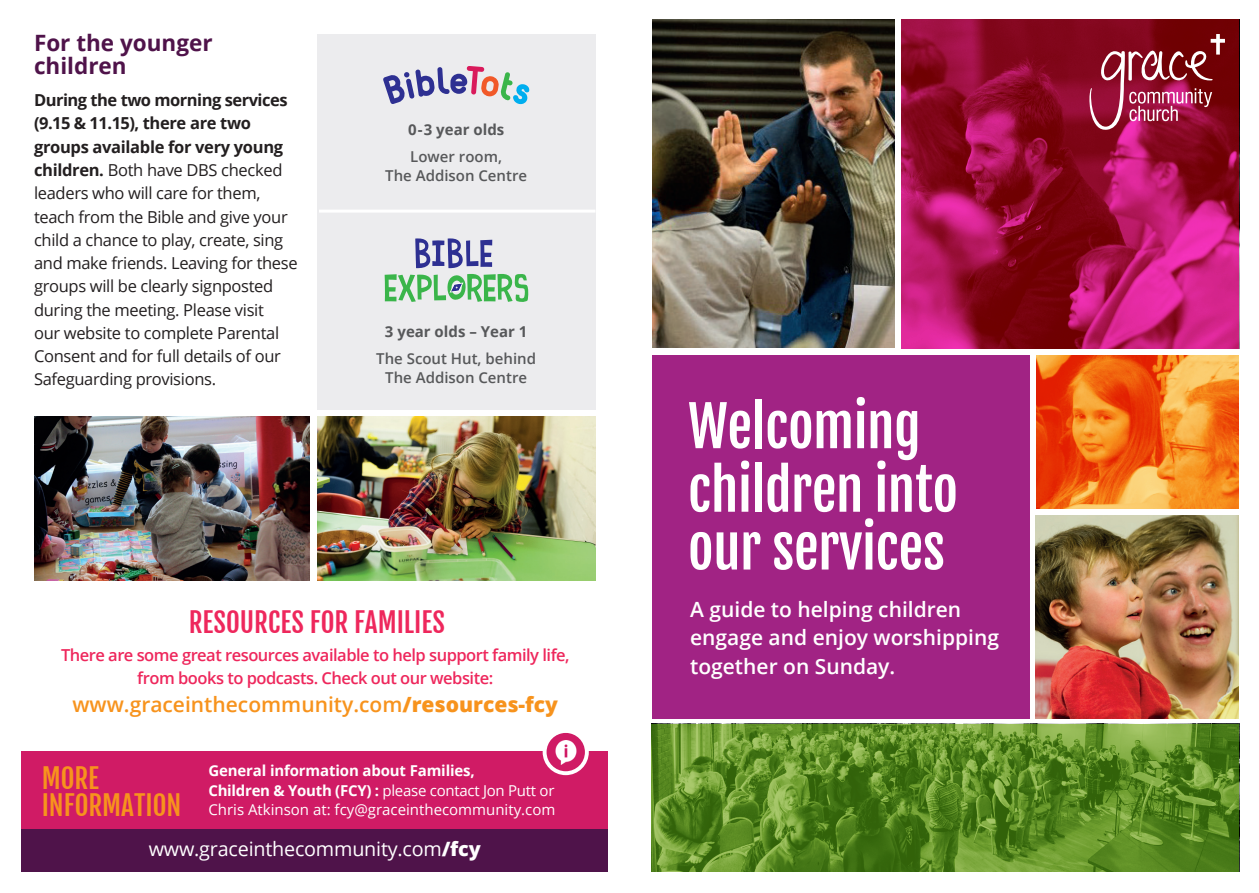
<style>
.page{position:relative;width:1259px;height:893px;background:#fff}
.page>*{position:absolute;margin:0;border:0;box-sizing:border-box;transform-origin:0 0}
.t1{font:55.2px/63.6px "Fjalla One";letter-spacing:-.01em;color:#fff}
.t2{font:27px "Fjalla One";color:#ee275c}
.t3{font:27px/27px "Fjalla One";color:#f7931d}
.t4{font:700 22.5px/23.2px "Open Sans";color:#4f134a}
.t5{font:600 21px/28.5px "Open Sans";color:#fff}
.t6{font:600 21px "Open Sans";color:#f7931d}
.t7{font:19.8px "Open Sans";letter-spacing:-.01em;color:#fff}
.t8{font:16.5px/23.2px "Open Sans";letter-spacing:-.02em;color:#231f20}
.t9{font:600 16.5px/22.5px "Open Sans";letter-spacing:-.03em;color:#ee275c;text-align:center}
.t10{font:15px/19.5px "Open Sans";color:#fff}
.t11{font:600 15px/18.8px "Open Sans";color:#57585a;text-align:center}
.t12{font:700 15px "Open Sans";color:#57585a}
.s1{font-weight:700}
.s2{font-weight:800}
</style>
<div class="page">
<img style="left:901px;top:19px;width:338px;height:330px">
<div style="left:652px;top:355px;width:377px;height:363px;background:#a12384"></div>
<div style="left:317px;top:34px;width:278px;height:375px;background:#ececee"></div>
<svg style="left:383px;top:66px;width:146px;height:39px"></svg>
<svg style="left:385px;top:238px;width:144px;height:64px"></svg>
<div style="left:21px;top:751px;width:587px;height:78px;background:#d01b65"></div>
<div style="left:21px;top:829px;width:587px;height:43px;background:#4f134a"></div>
<hr style="left:319px;top:210px;width:276px;height:3px;background:#fff">
<img style="left:652px;top:19px;width:242px;height:329px">
<img style="left:1036px;top:355px;width:202px;height:154px">
<img style="left:1036px;top:515px;width:202px;height:203px">
<img style="left:651px;top:724px;width:588px;height:148px">
<svg style="left:545px;top:732px;width:41px;height:42px"></svg>
<div style="left:542px;top:729px;width:47px;height:46px;border:4px solid #fff;border-radius:50%"></div>
<img style="left:554px;top:741px;width:24px;height:23px">
<svg style="left:1089px;top:34px;width:136px;height:98px;background:#9a2e44"></svg>
<img style="left:317px;top:417px;width:278px;height:163px">
<img style="left:34px;top:417px;width:275px;height:163px">
<h3 class="t4" style="left:34px;top:31px;width:180px">For the younger children</h3>
<p class="t8" style="left:34px;top:88px;width:265px"><span class="s1">During the two morning services (9.15 &amp; 11.15), there are two groups available for very young children.</span> Both have DBS checked leaders who will care for them, teach from the Bible and give your child a chance to play, create, sing and make friends. Leaving for these groups will be clearly signposted during the meeting. Please visit<br>our website to complete Parental<br>Consent and for full details of our<br>Safeguarding provisions.</p>
<p class="t12" style="left:408px;top:119px;width:98px">0-3 year olds</p>
<p class="t11" style="left:385px;top:147px;width:143px">Lower room,<br>The Addison Centre</p>
<p class="t12" style="left:385px;top:321px;width:144px">3 year olds – Year 1</p>
<p class="t11" style="left:376px;top:349px;width:161px">The Scout Hut, behind<br>The Addison Centre</p>
<h2 class="t2" style="left:189px;top:606px;width:258px">RESOURCES FOR FAMILIES</h2>
<p class="t9" style="left:61px;top:643px;width:510px">There are some great resources available to help support family life, from books to podcasts. Check out our website:</p>
<p class="t6" style="left:72px;top:690px;width:487px">www.graceinthecommunity.com<span class="s2">/resources-fcy</span></p>
<h2 class="t3" style="left:42px;top:765px;width:141px">MORE<br>INFORMATION</h2>
<p class="t10" style="left:208px;top:761px;width:348px"><span class="s1">General information about Families,<br>Children &amp; Youth (FCY) :</span> please contact Jon Putt or<br>Chris Atkinson at: fcy@graceinthecommunity.com</p>
<p class="t7" style="left:149px;top:835px;width:333px">www.graceinthecommunity.com<span class="s2">/fcy</span></p>
<h1 class="t1" style="left:688px;top:395px;width:272px">Welcoming children into</h1>
<h1 class="t1" style="left:688px;top:516px;width:259px">our services</h1>
<p class="t5" style="left:690px;top:594px;width:310px">A guide to helping children engage and enjoy worshipping together on Sunday.</p>
</div>
